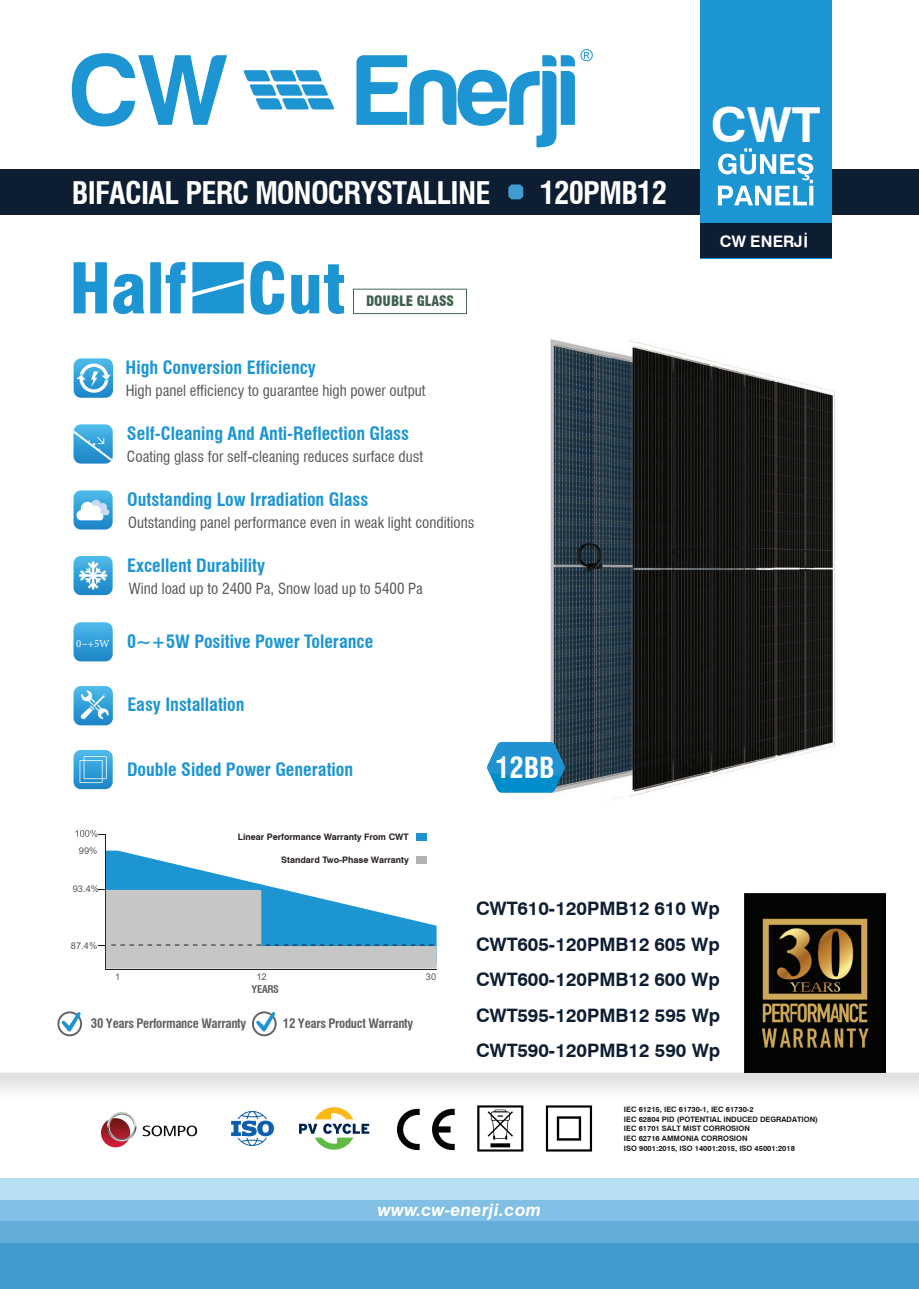
<style>
.page{position:relative;width:919px;height:1289px;background:#fff}
.page>*{position:absolute;margin:0;border:0;box-sizing:border-box;transform-origin:0 0}
.t1{font:700 48.3px "Swiss 721 BT";color:#fff}
.t2{font:700 condensed 30.45px "Swiss 721 BT";letter-spacing:-.025em;color:#fff}
.t3{font:700 condensed 28.35px "Swiss 721 BT";color:#fff}
.t4{font:700 18.45px/35.4px "Swiss 721 BT";color:#0d1d32;text-align:justify}
.t5{font:700 condensed 18px "Swiss 721 BT";color:#1d95d3}
.t6{font:italic 700 17.25px "Swiss 721 BT";letter-spacing:.01em;color:#fff}
.t7{font:700 15.9px "Swiss 721 BT";letter-spacing:.01em;color:#fff}
.t8{font:condensed 15px "Swiss 721 BT";color:#565555}
.t9{font:900 condensed 14.1px "Swiss 721 BT";color:#3e624b}
.t10{font:700 condensed 12.75px "Swiss 721 BT";letter-spacing:-.025em;color:#626162}
.t11{font:700 condensed 10.5px "Swiss 721 BT";letter-spacing:-.025em;color:#626162}
.t12{font:9.3px "Arial";color:#555659}
.t13{font:700 9px "Swiss 721 BT";color:#26201e}
.t14{font:700 7.5px/9.8px "Swiss 721 BT";color:#181816}
.s1{font-family:"Minion Pro";font-weight:400;font-stretch:normal;font-size:10.8px;color:#fff}
</style>
<div class="page">
<div style="left:0;top:169px;width:918px;height:46px;background:#0d1d32"></div>
<div style="left:700px;top:0;width:131px;height:258px;background:#1d95d3"></div>
<div style="left:700px;top:223px;width:131px;height:35px;background:#0d1d32"></div>
<svg style="left:804px;top:233px;width:2px;height:14px"></svg>
<svg style="left:717px;top:148px;width:96px;height:57px"></svg>
<svg style="left:72px;top:49px;width:520px;height:98px"></svg>
<div style="left:0;top:1242px;width:918px;height:46px;background:#419bcf"></div>
<div style="left:0;top:1220px;width:918px;height:22px;background:#62adda"></div>
<div style="left:0;top:1199px;width:918px;height:21px;background:#81c0e4"></div>
<div style="left:0;top:1178px;width:918px;height:21px;background:#b6dff4"></div>
<img style="left:0;top:1072px;width:918px;height:20px">
<svg style="left:508px;top:184px;width:15px;height:15px"></svg>
<svg style="left:74px;top:261px;width:270px;height:53px"></svg>
<img style="left:744px;top:893px;width:141px;height:179px">
<svg style="left:353px;top:289px;width:114px;height:25px"></svg>
<div style="left:416px;top:833px;width:10px;height:7px;background:#1d95d3"></div>
<svg style="left:57px;top:1011px;width:25px;height:25px"></svg>
<svg style="left:252px;top:1011px;width:24px;height:25px"></svg>
<svg style="left:74px;top:358px;width:39px;height:40px"></svg>
<svg style="left:73px;top:424px;width:40px;height:39px;background:#4eacde"></svg>
<svg style="left:73px;top:556px;width:40px;height:39px"></svg>
<svg style="left:73px;top:622px;width:40px;height:39px;background:#3da4da"></svg>
<svg style="left:73px;top:686px;width:40px;height:39px;background:#5bb2e0"></svg>
<svg style="left:73px;top:490px;width:40px;height:39px"></svg>
<svg style="left:73px;top:750px;width:40px;height:39px;background:#4dabdd"></svg>
<img style="left:550px;top:339px;width:61px;height:38px">
<img style="left:532px;top:377px;width:79px;height:417px">
<img style="left:772px;top:376px;width:63px;height:379px">
<img style="left:611px;top:340px;width:161px;height:457px">
<svg style="left:487px;top:742px;width:78px;height:50px;background:#2a94cb"></svg>
<hr style="left:105px;top:834px;width:1px;height:135px;background:#1f1d1d">
<svg style="left:75px;top:830px;width:30px;height:7px"></svg>
<svg style="left:98px;top:850px;width:338px;height:129px"></svg>
<svg style="left:231px;top:1111px;width:43px;height:34px"></svg>
<svg style="left:546px;top:1105px;width:46px;height:46px"></svg>
<svg style="left:477px;top:1105px;width:46px;height:46px"></svg>
<svg style="left:299px;top:1107px;width:70px;height:42px"></svg>
<svg style="left:397px;top:1108px;width:22px;height:42px"></svg>
<svg style="left:432px;top:1108px;width:22px;height:42px"></svg>
<svg style="left:143px;top:1125px;width:54px;height:11px"></svg>
<svg style="left:101px;top:1112px;width:35px;height:35px"></svg>
<h2 class="t2" style="left:72px;top:174px;width:420px">BIFACIAL PERC MONOCRYSTALLINE</h2>
<h2 class="t2" style="left:539px;top:174px;width:129px">120PMB12</h2>
<p class="t9" style="left:366px;top:292px;width:89px">DOUBLE GLASS</p>
<p class="t5" style="left:126px;top:357px;width:192px">High Conversion Efficiency</p>
<p class="t8" style="left:126px;top:381px;width:301px">High panel efficiency to guarantee high power output</p>
<p class="t5" style="left:127px;top:422px;width:284px">Self-Cleaning And Anti-Reflection Glass</p>
<p class="t8" style="left:127px;top:448px;width:297px">Coating glass for self-cleaning reduces surface dust</p>
<p class="t5" style="left:127px;top:489px;width:243px">Outstanding Low Irradiation Glass</p>
<p class="t8" style="left:128px;top:513px;width:347px">Outstanding panel performance even in weak light conditions</p>
<p class="t5" style="left:127px;top:555px;width:139px">Excellent Durability</p>
<p class="t8" style="left:129px;top:579px;width:295px">Wind load up to 2400 Pa, Snow load up to 5400 Pa</p>
<p class="t5" style="left:76px;top:630px;width:298px"><span class="s1">0~+5W</span> 0~+5W Positive Power Tolerance</p>
<p class="t12" style="left:79px;top:844px;width:20px">99%</p>
<p class="t12" style="left:73px;top:882px;width:28px">93.4%</p>
<p class="t5" style="left:127px;top:694px;width:119px">Easy Installation</p>
<p class="t5" style="left:127px;top:758px;width:228px">Double Sided Power Generation</p>
<p class="t13" style="left:238px;top:831px;width:172px">Linear Performance Warranty From CWT</p>
<p class="t13" style="left:281px;top:854px;width:129px">Standard Two-Phase Warranty</p>
<h3 class="t3" style="left:495px;top:751px;width:61px">12BB</h3>
<h1 class="t1" style="left:710px;top:96px;width:111px">CWT</h1>
<p class="t7" style="left:719px;top:232px;width:84px">CW ENERJ</p>
<p class="t12" style="left:71px;top:939px;width:28px">87.4%</p>
<p class="t12" style="left:256px;top:970px;width:12px">12</p>
<p class="t12" style="left:426px;top:970px;width:12px">30</p>
<p class="t11" style="left:251px;top:983px;width:29px">YEARS</p>
<p class="t10" style="left:91px;top:1016px;width:157px">30 Years Performance Warranty</p>
<p class="t10" style="left:283px;top:1016px;width:132px">12 Years Product Warranty</p>
<p class="t4" style="left:476px;top:890px;width:245px">CWT610-120PMB12 610 Wp</p>
<p class="t4" style="left:476px;top:926px;width:245px">CWT605-120PMB12 605 Wp</p>
<p class="t4" style="left:476px;top:961px;width:245px">CWT600-120PMB12 600 Wp CWT595-120PMB12 595 Wp CWT590-120PMB12 590 Wp</p>
<p class="t14" style="left:624px;top:1104px;width:195px">IEC 61215, IEC 61730-1, IEC 61730-2<br>IEC 62804 PID (POTENTIAL INDUCED DEGRADATION)<br>IEC 61701 SALT MIST CORROSION<br>IEC 62716 AMMONIA CORROSION<br>ISO 9001:2015, ISO 14001:2015, ISO 45001:2018</p>
<p class="t6" style="left:378px;top:1199px;width:165px">www.cw-enerji.com</p>
</div>
